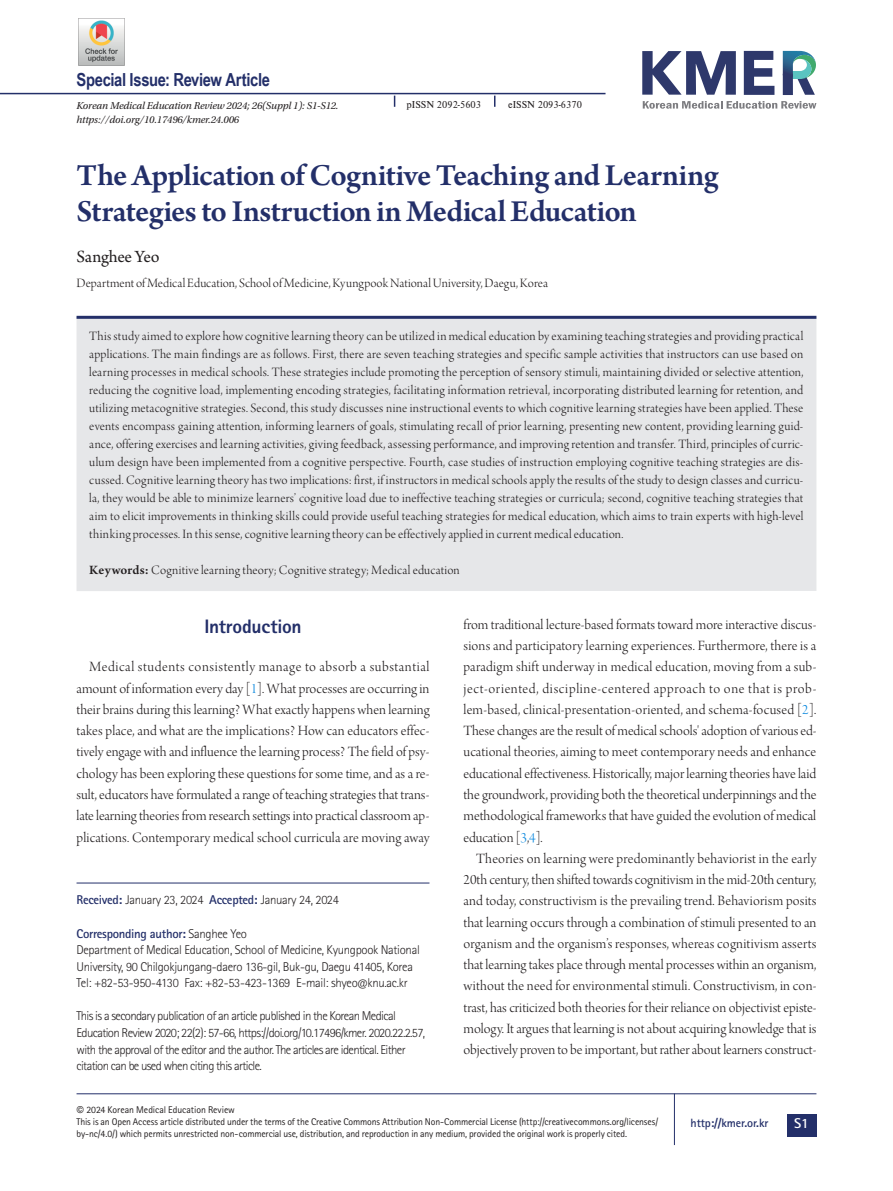
<style>
.page{position:relative;width:893px;height:1191px;background:#fff}
.page>*{position:absolute;margin:0;border:0;box-sizing:border-box;transform-origin:0 0}
.article-title{font:600 32.25px/36px "Arno Pro";letter-spacing:-.02em;color:#232f69}
.body-title_eng{font:800 19.5px "Rotis Sans Serif Std";letter-spacing:-.015em;color:#232f69}
.subject{font:700 18px "Arial Narrow";letter-spacing:-.02em;color:#232f69}
.contrib-group{font:18px "Arno Pro";letter-spacing:-.015em;color:#231f20}
.body_eng{font:15px/21.3px "Arno Pro Light Display";color:#231f20;text-align:justify}
.t1{font:700 14.25px "Rotis Sans Serif Std";color:#fff}
.abstract{font:13.5px/18px "Arno Pro Light Display";letter-spacing:.015em;color:#231f20;text-align:justify}
.aff{font:13.5px "Arno Pro Light Display";color:#231f20}
.date-published{font:300 12.75px/16.6px "Rotis Sans Serif Std";letter-spacing:-.05em;color:#231f20}
.date-published-2{font:300 12.75px/16.6px "Rotis Sans Serif Std";letter-spacing:-.025em;color:#231f20}
.date-published-3{font:700 12.75px "Rotis Sans Serif Std";letter-spacing:-.025em;color:#232f69}
.t2{font:700 12px "Rotis Sans Serif Std";letter-spacing:-.01em;color:#232f69}
.doi___ISSN{font:italic 10.5px "Utopia Std";letter-spacing:-.01em;color:#231f20}
.t3{font:10.5px "Nimbus Rom D";color:#231f20}
.t4{font:9.75px/12px "Rotis Sans Serif Std";letter-spacing:-.015em;color:#231f20}
.s1{font-family:"Arno Pro";font-weight:600}
.s2{color:#0b88de}
.s3{font-weight:700;color:#232f69}
.s4{font-weight:300;color:#231f20}
.s5{font-family:"Roboto"}
</style>
<div class="page">
<hr style="left:77px;top:882px;width:352px;height:1px;background:#232f69">
<div style="left:77px;top:317px;width:739px;height:274px;background:#e6e7e9"></div>
<hr style="left:77px;top:316px;width:739px;height:3px;background:#232f69">
<div style="left:787px;top:1114px;width:29px;height:22px;background:#232f69"></div>
<hr style="left:674px;top:1093px;width:1px;height:52px;background:#232f69">
<hr style="left:77px;top:1093px;width:739px;height:1px;background:#232f69">
<hr style="left:0;top:93px;width:605px;height:1px;background:#232f69">
<svg style="left:744px;top:51px;width:30px;height:44px"></svg>
<svg style="left:642px;top:51px;width:94px;height:44px"></svg>
<svg style="left:783px;top:51px;width:33px;height:44px"></svg>
<svg style="left:643px;top:101px;width:173px;height:8px"></svg>
<img style="left:78px;top:19px;width:47px;height:47px">
<p class="subject" style="left:77px;top:66px;width:195px">Special Issue: Review Article</p>
<p class="doi___ISSN" style="left:77px;top:100px;width:264px">Korean Medical Education Review 2024; 26(Suppl 1): S1-S12.</p>
<p class="doi___ISSN" style="left:77px;top:114px;width:164px">https://doi.org/10.17496/kmer.24.006</p>
<p class="t3" style="left:406px;top:98px;width:76px">pISSN 2092-5603</p>
<p class="t3" style="left:508px;top:98px;width:75px">eISSN 2093-6370</p>
<p class="article-title" style="left:77px;top:158px;width:644px">The Application of Cognitive Teaching and Learning<br>Strategies to Instruction in Medical Education</p>
<p class="contrib-group" style="left:77px;top:246px;width:85px">Sanghee Yeo</p>
<p class="aff" style="left:77px;top:275px;width:473px">Department of Medical Education, School of Medicine, Kyungpook National University, Daegu, Korea</p>
<p class="abstract" style="left:89px;top:328px;width:716px">This study aimed to explore how cognitive learning theory can be utilized in medical education by examining teaching strategies and providing practical applications. The main findings are as follows. First, there are seven teaching strategies and specific sample activities that instructors can use based on learning processes in medical schools. These strategies include promoting the perception of sensory stimuli, maintaining divided or selective attention, reducing the cognitive load, implementing encoding strategies, facilitating information retrieval, incorporating distributed learning for retention, and utilizing metacognitive strategies. Second, this study discusses nine instructional events to which cognitive learning strategies have been applied. These events encompass gaining attention, informing learners of goals, stimulating recall of prior learning, presenting new content, providing learning guid&shy;ance, offering exercises and learning activities, giving feedback, assessing performance, and improving retention and transfer. Third, principles of curric&shy;ulum design have been implemented from a cognitive perspective. Fourth, case studies of instruction employing cognitive teaching strategies are dis&shy;cussed. Cognitive learning theory has two implications: first, if instructors in medical schools apply the results of the study to design classes and curricu&shy;la, they would be able to minimize learners’ cognitive load due to ineffective teaching strategies or curricula; second, cognitive teaching strategies that aim to elicit improvements in thinking skills could provide useful teaching strategies for medical education, which aims to train experts with high-level thinking processes. In this sense, cognitive learning theory can be effectively applied in current medical education.</p>
<p class="abstract" style="left:89px;top:562px;width:372px"><span class="s1">Keywords:</span> Cognitive learning theory; Cognitive strategy; Medical education</p>
<p class="body-title_eng" style="left:204px;top:614px;width:99px">Introduction</p>
<p class="body_eng" style="left:77px;top:657px;width:355px;text-indent:13px">Medical students consistently manage to absorb a substantial amount of information every day [<span class="s2">1</span>]. What processes are occurring in their brains during this learning? What exactly happens when learning takes place, and what are the implications? How can educators effec&shy;tively engage with and influence the learning process? The field of psy&shy;chology has been exploring these questions for some time, and as a re&shy;sult, educators have formulated a range of teaching strategies that trans&shy;late learning theories from research settings into practical classroom ap&shy;plications. Contemporary medical school curricula are moving away</p>
<p class="date-published-2" style="left:77px;top:892px;width:264px"><span class="s3">Received:</span> January 23, 2024 <span class="s3">Accepted:</span> January 24, 2024</p>
<p class="date-published-3" style="left:77px;top:925px;width:172px">Corresponding author: <span class="s4">Sanghee Yeo</span></p>
<p class="date-published-2" style="left:77px;top:941px;width:345px">Department of Medical Education, School of Medicine, Kyungpook National<br>University, 90 Chilgokjungang-daero 136-gil, Buk-gu, Daegu 41405, Korea</p>
<p class="date-published-2" style="left:77px;top:974px;width:333px">Tel: +82-53-950-4130 Fax: +82-53-423-1369 E-mail: shyeo@knu.ac.kr</p>
<p class="date-published" style="left:77px;top:1008px;width:350px">This is a secondary publication of an article published in the Korean Medical Education Review 2020; 22(2): 57-66, https://doi.org/10.17496/kmer. 2020.22.2.57, with the approval of the editor and the author. The articles are identical. Either citation can be used when citing this article.</p>
<p class="body_eng" style="left:463px;top:615px;width:354px">from traditional lecture-based formats toward more interactive discus&shy;sions and participatory learning experiences. Furthermore, there is a paradigm shift underway in medical education, moving from a sub&shy;ject-oriented, discipline-centered approach to one that is prob&shy;lem-based, clinical-presentation-oriented, and schema-focused [<span class="s2">2</span>].<br>These changes are the result of medical schools' adoption of various ed&shy;ucational theories, aiming to meet contemporary needs and enhance educational effectiveness. Historically, major learning theories have laid the groundwork, providing both the theoretical underpinnings and the methodological frameworks that have guided the evolution of medical education [<span class="s2">3</span>,<span class="s2">4</span>].</p>
<p class="body_eng" style="left:463px;top:848px;width:355px;text-indent:13px">Theories on learning were predominantly behaviorist in the early 20th century, then shifted towards cognitivism in the mid-20th century, and today, constructivism is the prevailing trend. Behaviorism posits that learning occurs through a combination of stimuli presented to an organism and the organism’s responses, whereas cognitivism asserts that learning takes place through mental processes within an organism, without the need for environmental stimuli. Constructivism, in con&shy;trast, has criticized both theories for their reliance on objectivist episte&shy;mology. It argues that learning is not about acquiring knowledge that is objectively proven to be important, but rather about learners construct-</p>
<p class="t4" style="left:77px;top:1104px;width:583px"><span class="s5">©</span> 2024 Korean Medical Education Review<br>This is an Open Access article distributed under the terms of the Creative Commons Attribution Non-Commercial License (http://creativecommons.org/licenses/ by-nc/4.0/) which permits unrestricted non-commercial use, distribution, and reproduction in any medium, provided the original work is properly cited.</p>
<p class="t2" style="left:691px;top:1115px;width:79px">http://kmer.or.kr</p>
<p class="t1" style="left:794px;top:1114px;width:16px">S1</p>
</div>
